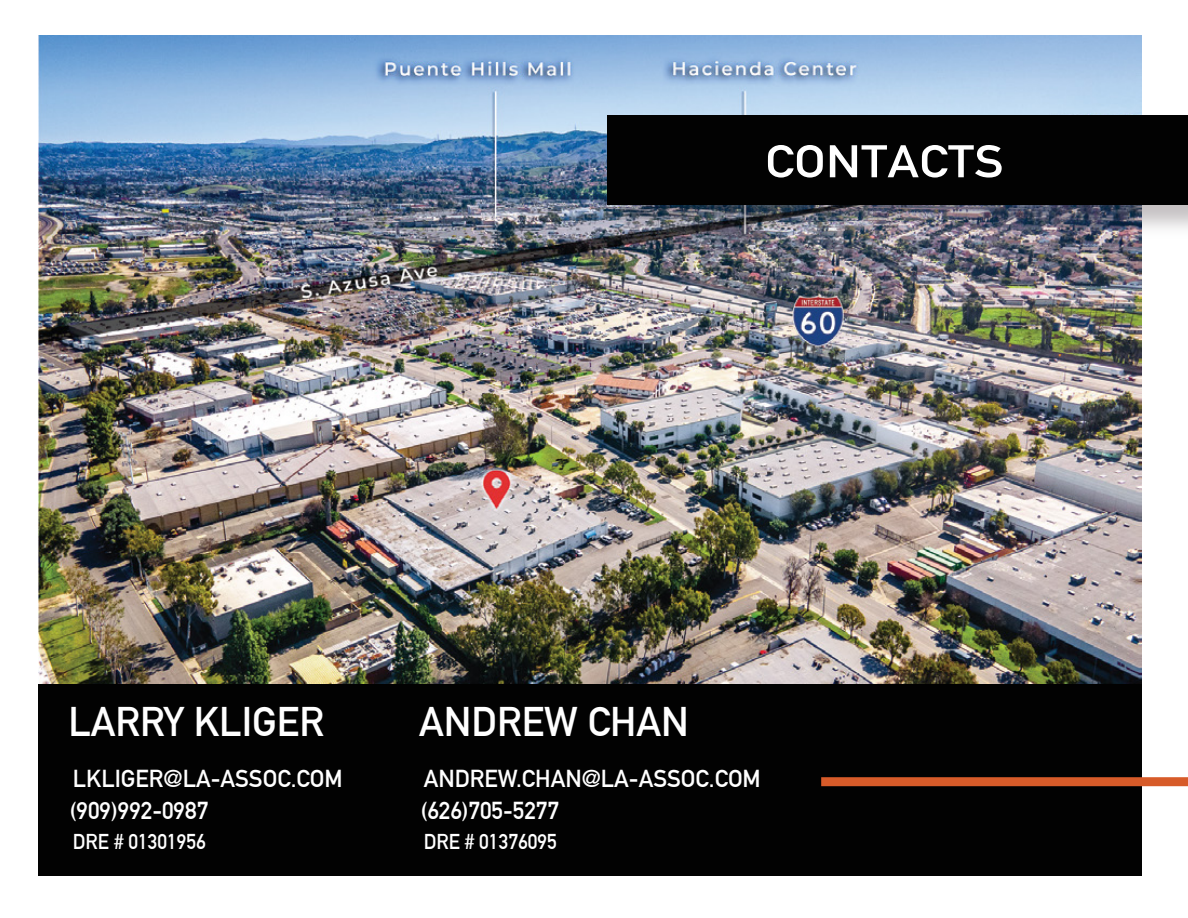
<style>
.page{position:relative;width:1188px;height:918px;background:#fff}
.page>*{position:absolute;margin:0;border:0;box-sizing:border-box;transform-origin:0 0}
.t1{font:700 45px "DIN Alternate";letter-spacing:.01em;color:#fff;scale:1.13 1}
.t2{font:700 40.5px "DIN Alternate";color:#fff}
.t3{font:700 24px "DIN Alternate";color:#fff}
.t4{font:700 21px "DIN Alternate";color:#fff;scale:.96 1}
</style>
<div class="page">
<img style="left:39px;top:36px;width:1103px;height:648px">
<img style="left:601px;top:109px;width:587px;height:135px">
<div style="left:608px;top:115px;width:580px;height:89px;background:#020202"></div>
<div style="left:39px;top:684px;width:1103px;height:192px;background:#020202"></div>
<div style="left:821px;top:777px;width:367px;height:9px;background:#d75b29"></div>
<h1 class="t1" style="left:765px;top:127px;width:212px">CONTACTS</h1>
<h2 class="t2" style="left:68px;top:691px;width:257px">LARRY KLIGER</h2>
<h2 class="t2" style="left:419px;top:691px;width:271px">ANDREW CHAN</h2>
<p class="t3" style="left:73px;top:761px;width:271px">LKLIGER@LA-ASSOC.COM</p>
<p class="t3" style="left:424px;top:761px;width:339px">ANDREW.CHAN@LA-ASSOC.COM</p>
<p class="t3" style="left:70px;top:792px;width:140px">(909)992-0987</p>
<p class="t4" style="left:73px;top:825px;width:140px">DRE # 01301956</p>
<p class="t3" style="left:421px;top:792px;width:140px">(626)705-5277</p>
<p class="t4" style="left:424px;top:825px;width:140px">DRE # 01376095</p>
</div>
